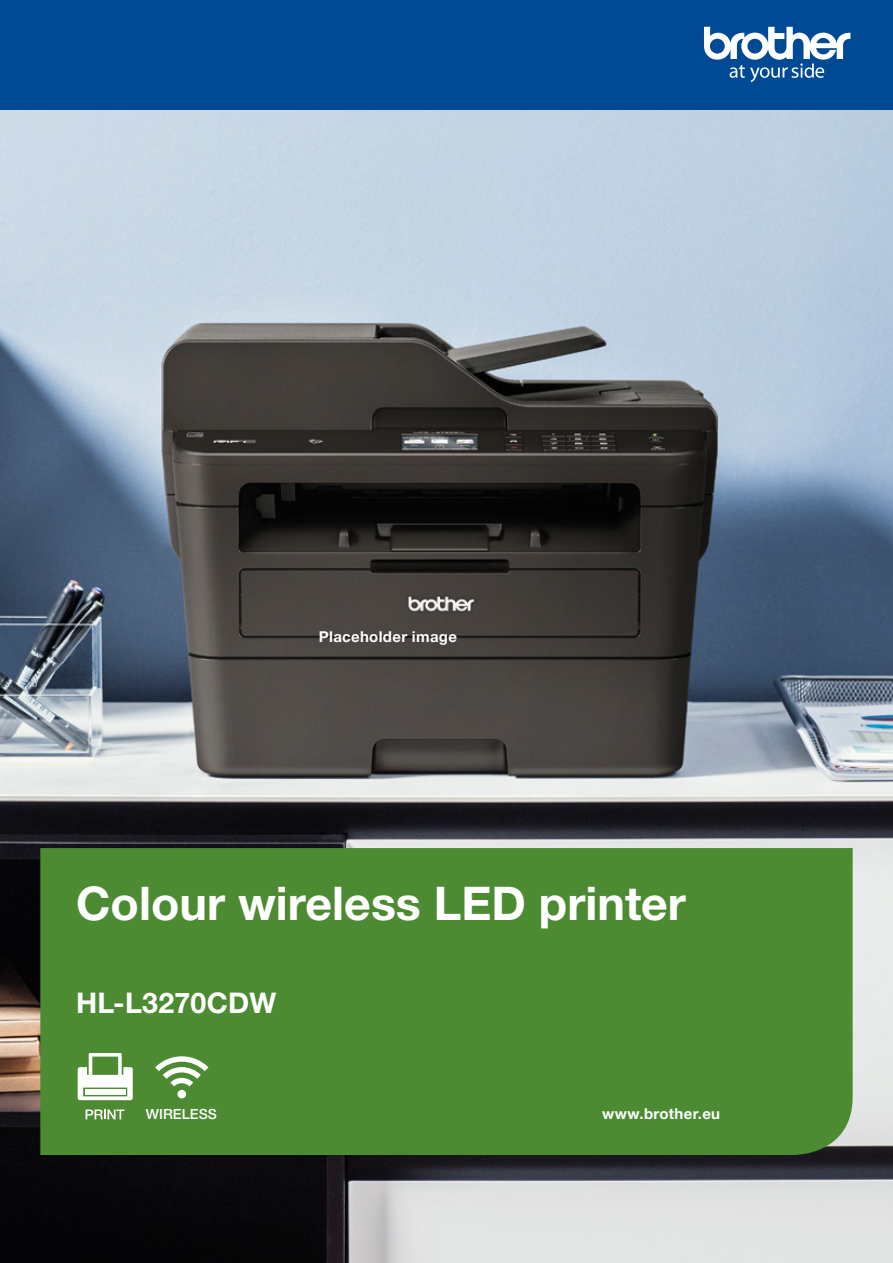
<style>
.page{position:relative;width:893px;height:1263px;background:#fff}
.page>*{position:absolute;margin:0;border:0;box-sizing:border-box;transform-origin:0 0}
.t1{font:700 46.5px "Helvetica Neue LTW1 G";color:#fff}
.t2{font:700 28.5px "Helvetica Neue LTW1 G";letter-spacing:.01em;color:#fff}
.t3{font:700 15px "Helvetica Neue LTW1 G";letter-spacing:.02em;color:#fff}
.t4{font:500 14.1px "Helvetica Neue LTW1 G";color:#fff}
</style>
<div class="page">
<img style="left:0;top:110px;width:893px;height:1153px">
<div style="left:0;top:0;width:893px;height:110px;background:#004994"></div>
<svg style="left:704px;top:27px;width:146px;height:55px"></svg>
<div style="left:38px;top:846px;width:817px;height:311px;background:#4c8b32"></div>
<svg style="left:86px;top:1109px;width:38px;height:10px"></svg>
<svg style="left:78px;top:1053px;width:55px;height:47px"></svg>
<div style="left:85px;top:1089px;width:41px;height:6px;background:#fff"></div>
<svg style="left:155px;top:1056px;width:53px;height:42px"></svg>
<p class="t3" style="left:319px;top:628px;width:140px">Placeholder image</p>
<h1 class="t1" style="left:76px;top:874px;width:611px">Colour wireless LED printer</h1>
<h2 class="t2" style="left:76px;top:985px;width:202px">HL-L3270CDW</h2>
<p class="t4" style="left:146px;top:1105px;width:72px">WIRELESS</p>
<p class="t3" style="left:602px;top:1105px;width:120px">www.brother.eu</p>
</div>
